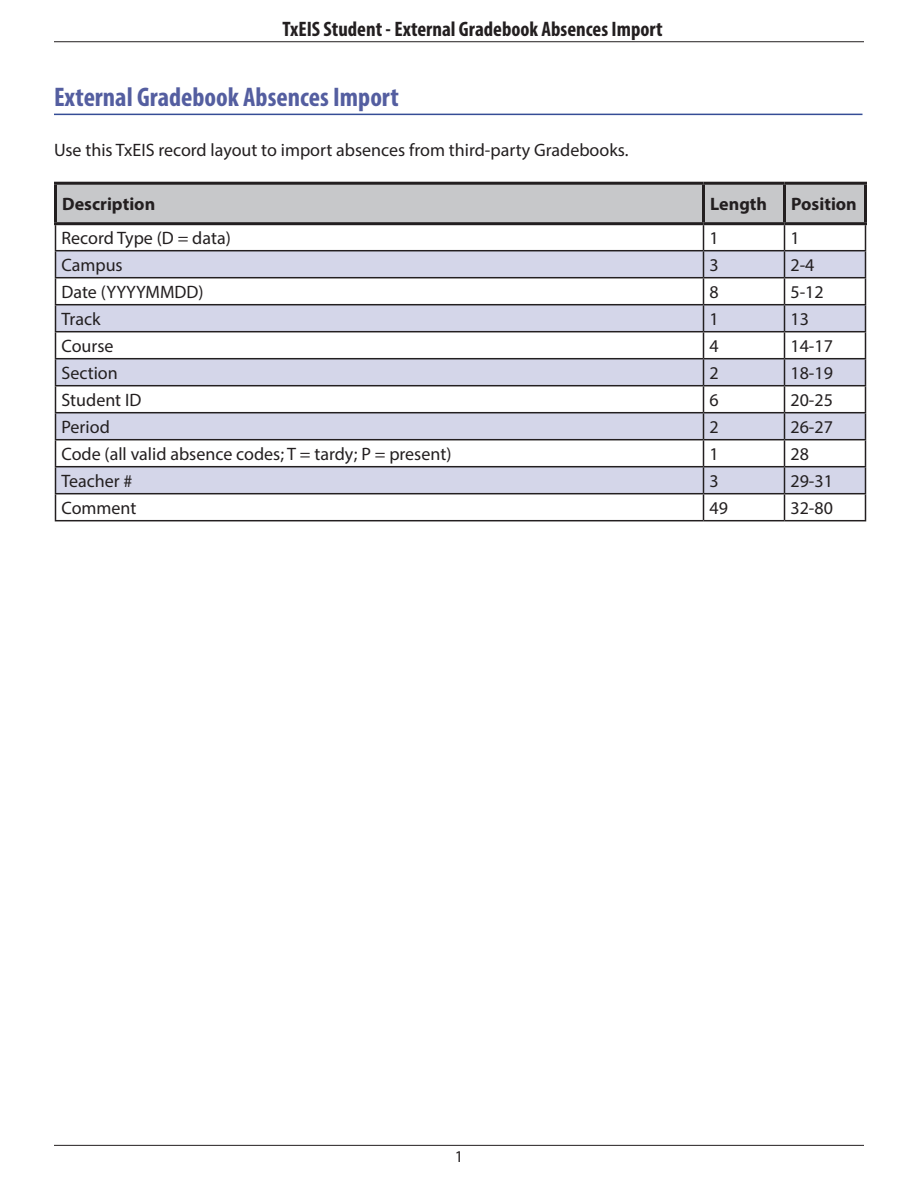
<style>
.page{position:relative;width:918px;height:1188px;background:#fff}
.page>*{position:absolute;margin:0;border:0;box-sizing:border-box;transform-origin:0 0}
.Heading_2{font:700 condensed 27px "Myriad Pro";color:#545ea0}
.t1{font:700 condensed 21px "Myriad Pro";color:#231f20}
.t2{font:18px "Myriad Pro";color:#231f20}
.Action_Phrase{font:700 18px "Myriad Pro";color:#231f20}
.TOC_Footer{font:16.5px "Myriad Pro";color:#231f20}
</style>
<div class="page">
<hr style="left:54px;top:1145px;width:810px;height:1px;background:#231f20">
<hr style="left:54px;top:41px;width:810px;height:1px;background:#231f20">
<hr style="left:54px;top:114px;width:808px;height:1px;background:#354d96">
<svg style="left:55px;top:185px;width:811px;height:335px"></svg>
<hr style="left:55px;top:520px;width:649px;height:1px;background:#231f20">
<hr style="left:704px;top:520px;width:80px;height:1px;background:#231f20">
<hr style="left:784px;top:520px;width:82px;height:1px;background:#231f20">
<hr style="left:54px;top:182px;width:650px;height:3px;background:#231f20">
<hr style="left:54px;top:185px;width:3px;height:37px;background:#231f20">
<hr style="left:704px;top:182px;width:80px;height:3px;background:#231f20">
<hr style="left:784px;top:182px;width:83px;height:3px;background:#231f20">
<hr style="left:864px;top:185px;width:3px;height:37px;background:#231f20">
<hr style="left:54px;top:222px;width:650px;height:3px;background:#231f20">
<hr style="left:704px;top:222px;width:80px;height:3px;background:#231f20">
<hr style="left:784px;top:222px;width:83px;height:3px;background:#231f20">
<p class="t1" style="left:282px;top:15px;width:382px">TxEIS Student - External Gradebook Absences Import</p>
<p class="Heading_2" style="left:54px;top:80px;width:346px">External Gradebook Absences Import</p>
<p class="t2" style="left:54px;top:139px;width:576px">Use this TxEIS record layout to import absences from third-party Gradebooks.</p>
<p class="Action_Phrase" style="left:62px;top:192px;width:94px">Description</p>
<p class="Action_Phrase" style="left:710px;top:192px;width:58px">Length</p>
<p class="Action_Phrase" style="left:791px;top:192px;width:67px">Position</p>
<p class="t2" style="left:62px;top:227px;width:171px">Record Type (D = data)</p>
<p class="t2" style="left:710px;top:227px;width:11px">1</p>
<p class="t2" style="left:790px;top:227px;width:11px">1</p>
<p class="t2" style="left:62px;top:254px;width:63px">Campus</p>
<p class="t2" style="left:710px;top:254px;width:11px">3</p>
<p class="t2" style="left:790px;top:254px;width:25px">2-4</p>
<p class="t2" style="left:62px;top:281px;width:143px">Date (YYYYMMDD)</p>
<p class="t2" style="left:710px;top:281px;width:11px">8</p>
<p class="t2" style="left:790px;top:281px;width:35px">5-12</p>
<p class="t2" style="left:62px;top:308px;width:41px">Track</p>
<p class="t2" style="left:710px;top:308px;width:11px">1</p>
<p class="t2" style="left:790px;top:308px;width:20px">13</p>
<p class="t2" style="left:62px;top:335px;width:54px">Course</p>
<p class="t2" style="left:710px;top:335px;width:11px">4</p>
<p class="t2" style="left:790px;top:335px;width:44px">14-17</p>
<p class="t2" style="left:62px;top:362px;width:58px">Section</p>
<p class="t2" style="left:710px;top:362px;width:11px">2</p>
<p class="t2" style="left:790px;top:362px;width:44px">18-19</p>
<p class="t2" style="left:62px;top:389px;width:81px">Student ID</p>
<p class="t2" style="left:710px;top:389px;width:11px">6</p>
<p class="t2" style="left:790px;top:389px;width:44px">20-25</p>
<p class="t2" style="left:62px;top:416px;width:50px">Period</p>
<p class="t2" style="left:710px;top:416px;width:11px">2</p>
<p class="t2" style="left:790px;top:416px;width:44px">26-27</p>
<p class="t2" style="left:62px;top:443px;width:391px">Code (all valid absence codes; T = tardy; P = present)</p>
<p class="t2" style="left:710px;top:443px;width:11px">1</p>
<p class="t2" style="left:790px;top:443px;width:20px">28</p>
<p class="t2" style="left:62px;top:470px;width:73px">Teacher #</p>
<p class="t2" style="left:710px;top:470px;width:11px">3</p>
<p class="t2" style="left:790px;top:470px;width:44px">29-31</p>
<p class="t2" style="left:62px;top:497px;width:77px">Comment</p>
<p class="t2" style="left:710px;top:497px;width:20px">49</p>
<p class="t2" style="left:790px;top:497px;width:44px">32-80</p>
<p class="TOC_Footer" style="left:455px;top:1146px;width:10px">1</p>
</div>
